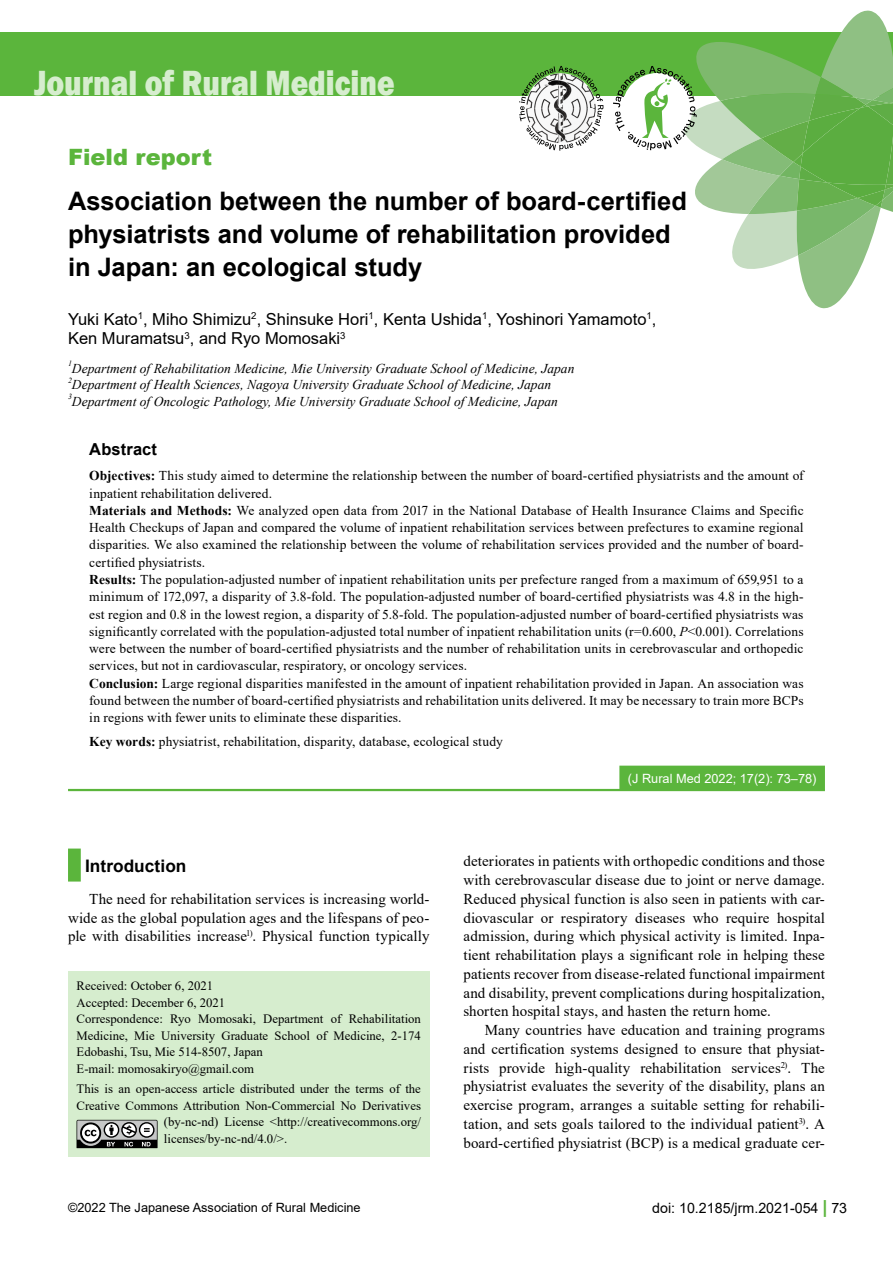
<style>
.page{position:relative;width:893px;height:1263px;background:#fff}
.page>*{position:absolute;margin:0;border:0;box-sizing:border-box;transform-origin:0 0}
.t1{font:800 36px "Franklin Gothic";color:#d6edce;scale:.83 1}
.t2{font:700 25.5px/33px "Arial";color:#000}
.t3{font:900 22.5px "Arial";color:#5bb53c}
.t4{font:700 17.25px "Arial";color:#000}
.t5{font:16.5px/19.5px "Arial";color:#000}
.t6{font:700 16.5px "Arial";letter-spacing:.01em;color:#000}
.t7{font:15px/18.8px "Times New Roman";letter-spacing:.005em;color:#000;text-align:justify}
.t8{font:14.25px "Arial";color:#000}
.t9{font:13.5px/17.2px "Times New Roman";letter-spacing:.01em;color:#000}
.t10{font:italic 13.5px "Times New Roman";color:#000}
.t11{font:12.75px/16.5px "Times New Roman";color:#000}
.t12{font:12.75px "Arial";color:#000}
.t13{font:12.75px "Arial";color:#fff}
.t14{font:italic 7.8px "Times New Roman";color:#000}
.s1{font-weight:700}
.s2{font-style:italic}
.s3{font-weight:700;font-size:18px;color:#5bb53c}
</style>
<div class="page">
<div style="left:0;top:32px;width:893px;height:64px;background:#5bb53c"></div>
<svg style="left:613px;top:10px;width:280px;height:299px"></svg>
<svg style="left:519px;top:66px;width:84px;height:85px"></svg>
<hr style="left:68px;top:789px;width:757px;height:2px;background:#5bb53c">
<div style="left:619px;top:766px;width:206px;height:24px;background:#5bb53c"></div>
<div style="left:68px;top:848px;width:13px;height:33px;background:#5bb53c"></div>
<div style="left:68px;top:971px;width:361px;height:186px;background:#d6edce"></div>
<svg style="left:77px;top:1120px;width:81px;height:28px;background:#7c7d7c"></svg>
<h1 class="t1" style="left:34px;top:59px;width:436px">Journal of Rural Medicine</h1>
<h3 class="t3" style="left:68px;top:140px;width:145px">Field report</h3>
<h2 class="t2" style="left:68px;top:184px;width:620px">Association between the number of board-certified physiatrists and volume of rehabilitation provided in Japan: an ecological study</h2>
<p class="t5" style="left:68px;top:309px;width:590px">Yuki Kato<sup>1</sup>, Miho Shimizu<sup>2</sup>, Shinsuke Hori<sup>1</sup>, Kenta Ushida<sup>1</sup>, Yoshinori Yamamoto<sup>1</sup>,<br>Ken Muramatsu<sup>3</sup>, and Ryo Momosaki<sup>3</sup></p>
<p class="t14" style="left:68px;top:358px;width:5px">1</p>
<p class="t10" style="left:72px;top:359px;width:504px">Department of Rehabilitation Medicine, Mie University Graduate School of Medicine, Japan</p>
<p class="t14" style="left:68px;top:375px;width:5px">2</p>
<p class="t10" style="left:72px;top:375px;width:481px">Department of Health Sciences, Nagoya University Graduate School of Medicine, Japan</p>
<p class="t14" style="left:68px;top:391px;width:5px">3</p>
<p class="t10" style="left:72px;top:392px;width:487px">Department of Oncologic Pathology, Mie University Graduate School of Medicine, Japan</p>
<p class="t6" style="left:89px;top:437px;width:69px">Abstract</p>
<p class="t9" style="left:89px;top:467px;width:716px"><span class="s1">Objectives:</span> This study aimed to determine the relationship between the number of board-certified physiatrists and the amount of inpatient rehabilitation delivered.<br><span class="s1">Materials and Methods:</span> We analyzed open data from 2017 in the National Database of Health Insurance Claims and Specific Health Checkups of Japan and compared the volume of inpatient rehabilitation services between prefectures to examine regional disparities. We also examined the relationship between the volume of rehabilitation services provided and the number of board&shy;certified physiatrists.<br><span class="s1">Results:</span> The population-adjusted number of inpatient rehabilitation units per prefecture ranged from a maximum of 659,951 to a minimum of 172,097, a disparity of 3.8-fold. The population-adjusted number of board-certified physiatrists was 4.8 in the high&shy;est region and 0.8 in the lowest region, a disparity of 5.8-fold. The population-adjusted number of board-certified physiatrists was significantly correlated with the population-adjusted total number of inpatient rehabilitation units (r=0.600, <span class="s2">P</span>&lt;0.001). Correlations were between the number of board-certified physiatrists and the number of rehabilitation units in cerebrovascular and orthopedic services, but not in cardiovascular, respiratory, or oncology services.<br><span class="s1">Conclusion:</span> Large regional disparities manifested in the amount of inpatient rehabilitation provided in Japan. An association was found between the number of board-certified physiatrists and rehabilitation units delivered. It may be necessary to train more BCPs in regions with fewer units to eliminate these disparities.</p>
<p class="t9" style="left:89px;top:732px;width:415px"><span class="s1">Key words:</span> physiatrist, rehabilitation, disparity, database, ecological study</p>
<p class="t13" style="left:628px;top:769px;width:190px">(J Rural Med 2022; 17(2): 73–78)</p>
<p class="t4" style="left:85px;top:853px;width:103px">Introduction</p>
<p class="t7" style="left:68px;top:889px;width:363px;text-indent:21px">The need for rehabilitation services is increasing world&shy;wide as the global population ages and the lifespans of peo&shy;ple with disabilities increase<sup>1)</sup>. Physical function typically</p>
<p class="t11" style="left:77px;top:977px;width:346px">Received: October 6, 2021<br>Accepted: December 6, 2021<br>Correspondence: Ryo Momosaki, Department of Rehabilitation Medicine, Mie University Graduate School of Medicine, 2-174<br>Edobashi, Tsu, Mie 514-8507, Japan<br>E-mail: momosakiryo@gmail.com</p>
<p class="t11" style="left:77px;top:1080px;width:346px">This is an open-access article distributed under the terms of the</p>
<p class="t11" style="left:77px;top:1097px;width:346px">Creative Commons Attribution Non-Commercial No Derivatives</p>
<p class="t11" style="left:164px;top:1113px;width:259px">(by-nc-nd) License &lt;http://creativecommons.org/</p>
<p class="t11" style="left:164px;top:1130px;width:125px">licenses/by-nc-nd/4.0/&gt;.</p>
<p class="t12" style="left:68px;top:1199px;width:294px">©2022 The Japanese Association of Rural Medicine</p>
<p class="t7" style="left:463px;top:851px;width:363px">deteriorates in patients with orthopedic conditions and those with cerebrovascular disease due to joint or nerve damage.<br>Reduced physical function is also seen in patients with car&shy;diovascular or respiratory diseases who require hospital admission, during which physical activity is limited. Inpa&shy;tient rehabilitation plays a significant role in helping these patients recover from disease-related functional impairment and disability, prevent complications during hospitalization, shorten hospital stays, and hasten the return home.</p>
<p class="t7" style="left:463px;top:1020px;width:363px;text-indent:21px">Many countries have education and training programs and certification systems designed to ensure that physiat&shy;rists provide high-quality rehabilitation services<sup>2)</sup>. The physiatrist evaluates the severity of the disability, plans an exercise program, arranges a suitable setting for rehabili&shy;tation, and sets goals tailored to the individual patient<sup>3)</sup>. A board-certified physiatrist (BCP) is a medical graduate cer-</p>
<p class="t8" style="left:652px;top:1198px;width:196px">doi: 10.2185/jrm.2021-054 <span class="s3">|</span> 73</p>
</div>
